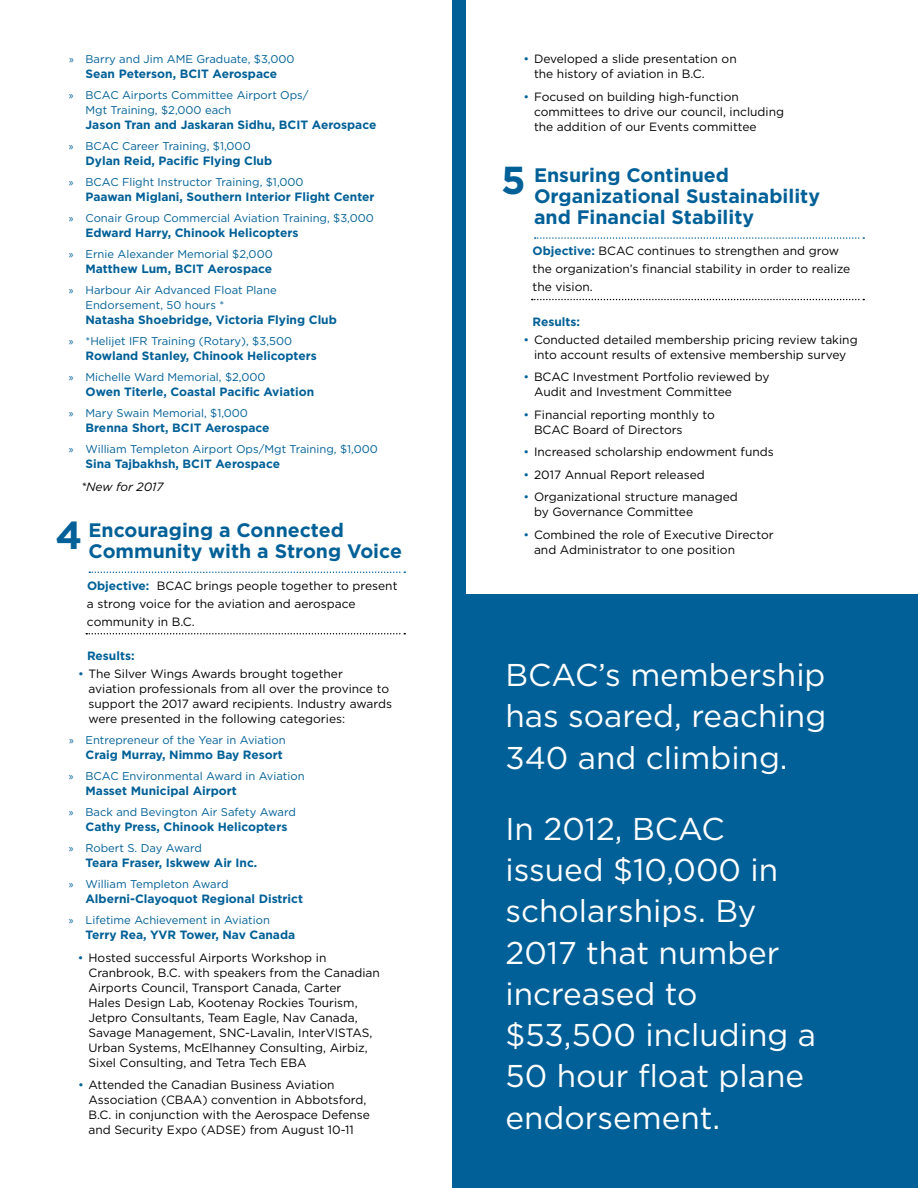
<style>
.page{position:relative;width:918px;height:1188px;background:#fff}
.page>*{position:absolute;margin:0;border:0;box-sizing:border-box;transform-origin:0 0}
.t1{font:31.5px/41.2px "Gotham";color:#fff;text-align:justify}
.t2{font:700 19.5px/21px "Gotham";color:#006097}
.t3{font:12px/15px "Gotham";color:#000}
.t4{font:700 12px "Gotham";color:#006097}
.t5{font:italic 12px "Gotham";color:#000}
.t6{font:11.25px/15px "Gotham";color:#006097}
.s1{font-family:"Myriad Pro"}
.s2{font-size:39px}
.s3{font-weight:700;color:#006097}
.s4{color:#006097}
</style>
<div class="page">
<div style="left:452px;top:0;width:14px;height:1188px;background:#006097"></div>
<div style="left:459px;top:594px;width:459px;height:594px;background:#006097"></div>
<svg style="left:535px;top:237px;width:329px;height:2px"></svg>
<svg style="left:532px;top:299px;width:332px;height:1px"></svg>
<svg style="left:89px;top:571px;width:316px;height:2px"></svg>
<svg style="left:86px;top:633px;width:319px;height:1px"></svg>
<p class="t6" style="left:69px;top:52px;width:227px"><span class="s1">»</span> Barry and Jim AME Graduate, $3,000</p>
<p class="t4" style="left:85px;top:68px;width:193px">Sean Peterson, BCIT Aerospace</p>
<p class="t6" style="left:86px;top:88px;width:225px;text-indent:-17px"><span class="s1">»</span> BCAC Airports Committee Airport Ops/<br>Mgt Training, $2,000 each</p>
<p class="t4" style="left:85px;top:119px;width:292px">Jason Tran and Jaskaran Sidhu, BCIT Aerospace</p>
<p class="t6" style="left:69px;top:139px;width:183px"><span class="s1">»</span> BCAC Career Training, $1,000</p>
<p class="t4" style="left:85px;top:155px;width:188px">Dylan Reid, Pacific Flying Club</p>
<p class="t6" style="left:69px;top:175px;width:236px"><span class="s1">»</span> BCAC Flight Instructor Training, $1,000</p>
<p class="t4" style="left:85px;top:191px;width:291px">Paawan Miglani, Southern Interior Flight Center</p>
<p class="t6" style="left:69px;top:211px;width:306px"><span class="s1">»</span> Conair Group Commercial Aviation Training, $3,000</p>
<p class="t4" style="left:85px;top:227px;width:215px">Edward Harry, Chinook Helicopters</p>
<p class="t6" style="left:69px;top:247px;width:205px"><span class="s1">»</span> Ernie Alexander Memorial $2,000</p>
<p class="t4" style="left:85px;top:263px;width:188px">Matthew Lum, BCIT Aerospace</p>
<p class="t6" style="left:86px;top:283px;width:193px;text-indent:-17px"><span class="s1">»</span> Harbour Air Advanced Float Plane<br>Endorsement, 50 hours *</p>
<p class="t4" style="left:85px;top:314px;width:253px">Natasha Shoebridge, Victoria Flying Club</p>
<p class="t6" style="left:69px;top:334px;width:225px"><span class="s1">»</span> *Helijet IFR Training (Rotary), $3,500</p>
<p class="t4" style="left:85px;top:350px;width:233px">Rowland Stanley, Chinook Helicopters</p>
<p class="t6" style="left:69px;top:370px;width:198px"><span class="s1">»</span> Michelle Ward Memorial, $2,000</p>
<p class="t4" style="left:85px;top:386px;width:230px">Owen Titerle, Coastal Pacific Aviation</p>
<p class="t6" style="left:69px;top:406px;width:181px"><span class="s1">»</span> Mary Swain Memorial, $1,000</p>
<p class="t4" style="left:85px;top:422px;width:186px">Brenna Short, BCIT Aerospace</p>
<p class="t6" style="left:69px;top:442px;width:310px"><span class="s1">»</span> William Templeton Airport Ops/Mgt Training, $1,000</p>
<p class="t4" style="left:85px;top:458px;width:196px">Sina Tajbakhsh, BCIT Aerospace</p>
<p class="t5" style="left:81px;top:481px;width:84px">*New for 2017</p>
<h2 class="t2" style="left:88px;top:521px;width:315px;text-indent:-33px"><span class="s2">4</span> Encouraging a Connected<br>Community with a Strong Voice</h2>
<p class="t3" style="left:87px;top:577px;width:312px;line-height:18px"><span class="s3">Objective:</span> BCAC brings people together to present a strong voice for the aviation and aerospace community in B.C.</p>
<p class="t4" style="left:87px;top:650px;width:49px">Results:</p>
<p class="t3" style="left:88px;top:667px;width:305px;text-indent:-10px"><span class="s4">•</span> The Silver Wings Awards brought together aviation professionals from all over the province to support the 2017 award recipients. Industry awards were presented in the following categories:</p>
<p class="t6" style="left:69px;top:733px;width:218px"><span class="s1">»</span> Entrepreneur of the Year in Aviation</p>
<p class="t4" style="left:85px;top:749px;width:199px">Craig Murray, Nimmo Bay Resort</p>
<p class="t6" style="left:69px;top:769px;width:237px"><span class="s1">»</span> BCAC Environmental Award in Aviation</p>
<p class="t4" style="left:85px;top:785px;width:153px">Masset Municipal Airport</p>
<p class="t6" style="left:69px;top:805px;width:228px"><span class="s1">»</span> Back and Bevington Air Safety Award</p>
<p class="t4" style="left:85px;top:821px;width:203px">Cathy Press, Chinook Helicopters</p>
<p class="t6" style="left:69px;top:841px;width:134px"><span class="s1">»</span> Robert S. Day Award</p>
<p class="t4" style="left:85px;top:857px;width:173px">Teara Fraser, Iskwew Air Inc.</p>
<p class="t6" style="left:69px;top:877px;width:161px"><span class="s1">»</span> William Templeton Award</p>
<p class="t4" style="left:85px;top:893px;width:219px">Alberni-Clayoquot Regional District</p>
<p class="t6" style="left:69px;top:913px;width:202px"><span class="s1">»</span> Lifetime Achievement in Aviation</p>
<p class="t4" style="left:85px;top:929px;width:211px">Terry Rea, YVR Tower, Nav Canada</p>
<p class="t3" style="left:88px;top:950px;width:293px;text-indent:-11px"><span class="s4">•</span> Hosted successful Airports Workshop in Cranbrook, B.C. with speakers from the Canadian Airports Council, Transport Canada, Carter<br>Hales Design Lab, Kootenay Rockies Tourism, Jetpro Consultants, Team Eagle, Nav Canada, Savage Management, SNC-Lavalin, InterVISTAS, Urban Systems, McElhanney Consulting, Airbiz, Sixel Consulting, and Tetra Tech EBA</p>
<p class="t3" style="left:88px;top:1078px;width:283px;text-indent:-10px"><span class="s4">•</span> Attended the Canadian Business Aviation Association (CBAA) convention in Abbotsford, B.C. in conjunction with the Aerospace Defense and Security Expo (ADSE) from August 10-11</p>
<p class="t3" style="left:534px;top:52px;width:204px;text-indent:-10px"><span class="s4">•</span> Developed a slide presentation on the history of aviation in B.C.</p>
<p class="t3" style="left:534px;top:90px;width:252px;text-indent:-10px"><span class="s4">•</span> Focused on building high-function committees to drive our council, including the addition of our Events committee</p>
<h2 class="t2" style="left:534px;top:165px;width:288px;text-indent:-33px"><span class="s2">5</span> Ensuring Continued<br>Organizational Sustainability and Financial Stability</h2>
<p class="t3" style="left:532px;top:243px;width:319px;line-height:18px"><span class="s3">Objective:</span> BCAC continues to strengthen and grow the organization’s financial stability in order to realize the vision.</p>
<p class="t4" style="left:532px;top:316px;width:49px">Results:</p>
<p class="t3" style="left:524px;top:333px;width:336px;text-align:center"><span class="s4">•</span> Conducted detailed membership pricing review taking into account results of extensive membership survey</p>
<p class="t3" style="left:534px;top:370px;width:237px;text-indent:-10px"><span class="s4">•</span> BCAC Investment Portfolio reviewed by<br>Audit and Investment Committee</p>
<p class="t3" style="left:534px;top:408px;width:182px;text-indent:-10px"><span class="s4">•</span> Financial reporting monthly to<br>BCAC Board of Directors</p>
<p class="t3" style="left:524px;top:445px;width:252px"><span class="s4">•</span> Increased scholarship endowment funds</p>
<p class="t3" style="left:524px;top:468px;width:183px"><span class="s4">•</span> 2017 Annual Report released</p>
<p class="t3" style="left:534px;top:490px;width:205px;text-indent:-10px"><span class="s4">•</span> Organizational structure managed by Governance Committee</p>
<p class="t3" style="left:534px;top:528px;width:241px;text-indent:-10px"><span class="s4">•</span> Combined the role of Executive Director and Administrator to one position</p>
<h1 class="t1" style="left:506px;top:656px;width:322px">BCAC’s membership has soared, reaching 340 and climbing.</h1>
<h1 class="t1" style="left:506px;top:810px;width:312px;text-align:left">In 2012, BCAC issued $10,000 in scholarships. By<br>2017 that number increased to $53,500 including a<br>50 hour float plane endorsement.</h1>
</div>
